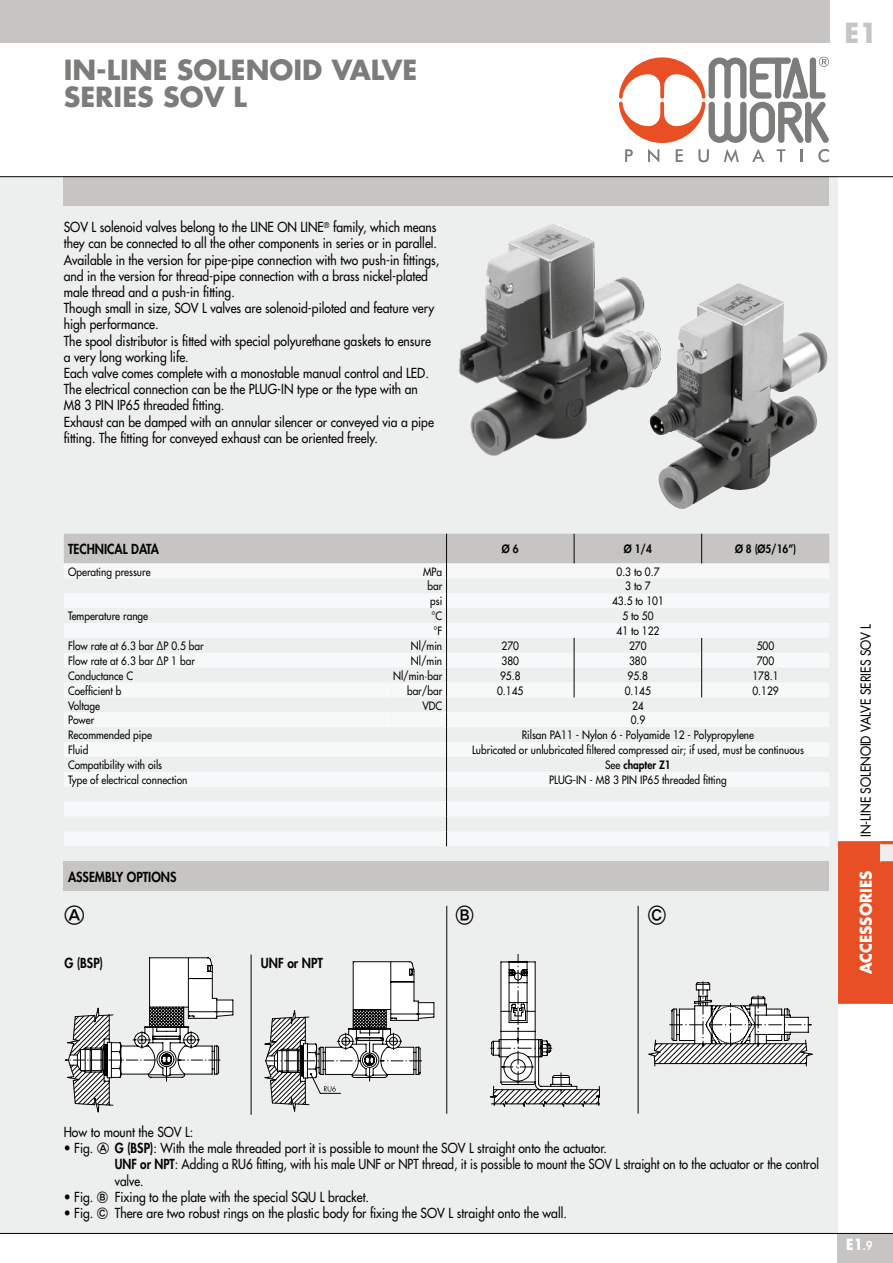
<style>
.page{position:relative;width:893px;height:1263px;background:#fff}
.page>*{position:absolute;margin:0;border:0;box-sizing:border-box;transform-origin:0 0}
.t1{font:700 27px/27px "Futura Std";color:#7c7d7b}
.t2{font:700 27px "Futura Std";color:#c6c5c4}
.t3{font:700 15.75px "Futura Std";color:#fff;scale:.95 1}
.t4{font:700 15px "Futura Std";color:#fff;scale:.9 1}
.t5{font:500 13.5px/16.2px "Futura Std";color:#040503;scale:.9 1}
.t6{font:800 13.5px "Futura Std";color:#040503;scale:.9 1}
.t7{font:500 11.25px "Futura Std";color:#040503;scale:.9 1}
.t8{font:800 11.25px "Futura Std";color:#040503;scale:.9 1}
.s1{font-weight:500}
.s2{font-weight:800}
.s3{font-weight:800;font-size:12px}
</style>
<div class="page">
<div style="left:838px;top:1233px;width:55px;height:30px;background:#c6c5c4"></div>
<div style="left:0;top:0;width:829px;height:43px;background:#c6c5c4"></div>
<svg style="left:625px;top:149px;width:8px;height:13px"></svg>
<svg style="left:648px;top:149px;width:11px;height:13px"></svg>
<svg style="left:676px;top:149px;width:7px;height:13px"></svg>
<svg style="left:698px;top:149px;width:11px;height:13px"></svg>
<svg style="left:724px;top:149px;width:15px;height:13px"></svg>
<svg style="left:752px;top:149px;width:12px;height:13px"></svg>
<svg style="left:777px;top:149px;width:8px;height:13px"></svg>
<svg style="left:800px;top:149px;width:2px;height:13px"></svg>
<svg style="left:818px;top:149px;width:11px;height:13px"></svg>
<svg style="left:619px;top:57px;width:210px;height:86px"></svg>
<div style="left:838px;top:840px;width:55px;height:165px;background:#e94f24"></div>
<hr style="left:838px;top:838px;width:55px;height:3px;background:#fff">
<hr style="left:838px;top:1004px;width:55px;height:3px;background:#fff">
<div style="left:880px;top:843px;width:13px;height:20px;background:#edeeee"></div>
<svg style="left:880px;top:841px;width:13px;height:3px"></svg>
<svg style="left:880px;top:861px;width:13px;height:2px"></svg>
<div style="left:0;top:176px;width:838px;height:1057px;background:#edeeee"></div>
<div style="left:64px;top:176px;width:765px;height:30px;background:#c6c5c4"></div>
<hr style="left:0;top:176px;width:893px;height:1px;background:#040503">
<hr style="left:0;top:1233px;width:893px;height:1px;background:#040503">
<div style="left:64px;top:861px;width:765px;height:30px;background:#c6c5c4"></div>
<svg style="left:65px;top:957px;width:169px;height:155px"></svg>
<hr style="left:446px;top:906px;width:1px;height:208px;background:#040503">
<hr style="left:638px;top:906px;width:1px;height:208px;background:#040503">
<svg style="left:64px;top:534px;width:765px;height:312px"></svg>
<svg style="left:490px;top:954px;width:109px;height:153px"></svg>
<svg style="left:648px;top:981px;width:165px;height:86px"></svg>
<svg style="left:264px;top:951px;width:183px;height:160px"></svg>
<hr style="left:251px;top:954px;width:1px;height:161px;background:#040503">
<img style="left:459px;top:224px;width:190px;height:232px">
<img style="left:649px;top:283px;width:178px;height:226px">
<h1 class="t1" style="left:64px;top:56px;width:355px">IN-LINE SOLENOID VALVE<br>SERIES SOV L</h1>
<h1 class="t2" style="left:844px;top:14px;width:35px">E1</h1>
<p class="t5" style="left:64px;top:219px;width:419px">SOV L solenoid valves belong to the LINE ON LINE<sup>®</sup> family, which means they can be connected to all the other components in series or in parallel.<br>Available in the version for pipe-pipe connection with two push-in fittings, and in the version for thread-pipe connection with a brass nickel-plated male thread and a push-in fitting.<br>Though small in size, SOV L valves are solenoid-piloted and feature very high performance.<br>The spool distributor is fitted with special polyurethane gaskets to ensure a very long working life.<br>Each valve comes complete with a monostable manual control and LED.<br>The electrical connection can be the PLUG-IN type or the type with an<br>M8 3 PIN IP65 threaded fitting.<br>Exhaust can be damped with an annular silencer or conveyed via a pipe fitting. The fitting for conveyed exhaust can be oriented freely.</p>
<p class="t6" style="left:68px;top:541px;width:103px">TECHNICAL DATA</p>
<p class="t8" style="left:502px;top:542px;width:20px">Ø 6</p>
<p class="t8" style="left:624px;top:542px;width:33px">Ø 1/4</p>
<p class="t8" style="left:735px;top:542px;width:69px">Ø 8 (Ø5/16”)</p>
<p class="t7" style="left:68px;top:564px;width:93px">Operating pressure</p>
<p class="t7" style="left:423px;top:564px;width:23px">MPa</p>
<p class="t7" style="left:616px;top:564px;width:49px">0.3 to 0.7</p>
<p class="t7" style="left:427px;top:579px;width:18px">bar</p>
<p class="t7" style="left:625px;top:579px;width:30px">3 to 7</p>
<p class="t7" style="left:430px;top:594px;width:15px">psi</p>
<p class="t7" style="left:612px;top:594px;width:59px">43.5 to 101</p>
<p class="t7" style="left:68px;top:609px;width:91px">Temperature range</p>
<p class="t7" style="left:431px;top:609px;width:13px">°C</p>
<p class="t7" style="left:622px;top:609px;width:36px">5 to 50</p>
<p class="t7" style="left:433px;top:624px;width:11px">°F</p>
<p class="t7" style="left:616px;top:624px;width:49px">41 to 122</p>
<p class="t7" style="left:68px;top:639px;width:152px">Flow rate at 6.3 bar ∆P 0.5 bar</p>
<p class="t7" style="left:411px;top:639px;width:36px">Nl/min</p>
<p class="t7" style="left:501px;top:639px;width:21px">270</p>
<p class="t7" style="left:629px;top:639px;width:21px">270</p>
<p class="t7" style="left:757px;top:639px;width:21px">500</p>
<p class="t7" style="left:68px;top:654px;width:142px">Flow rate at 6.3 bar ∆P 1 bar</p>
<p class="t7" style="left:411px;top:654px;width:36px">Nl/min</p>
<p class="t7" style="left:501px;top:654px;width:21px">380</p>
<p class="t7" style="left:629px;top:654px;width:21px">380</p>
<p class="t7" style="left:757px;top:654px;width:21px">700</p>
<p class="t7" style="left:68px;top:668px;width:74px">Conductance C</p>
<p class="t7" style="left:393px;top:668px;width:56px">Nl/min·bar</p>
<p class="t7" style="left:500px;top:668px;width:24px">95.8</p>
<p class="t7" style="left:628px;top:668px;width:24px">95.8</p>
<p class="t7" style="left:752px;top:668px;width:31px">178.1</p>
<p class="t7" style="left:68px;top:683px;width:61px">Coefficient b</p>
<p class="t7" style="left:407px;top:683px;width:41px">bar/bar</p>
<p class="t7" style="left:497px;top:683px;width:31px">0.145</p>
<p class="t7" style="left:625px;top:683px;width:31px">0.145</p>
<p class="t7" style="left:752px;top:683px;width:31px">0.129</p>
<p class="t7" style="left:68px;top:698px;width:37px">Voltage</p>
<p class="t7" style="left:422px;top:698px;width:24px">VDC</p>
<p class="t7" style="left:632px;top:698px;width:15px">24</p>
<p class="t7" style="left:68px;top:713px;width:31px">Power</p>
<p class="t7" style="left:631px;top:713px;width:18px">0.9</p>
<p class="t7" style="left:68px;top:728px;width:95px">Recommended pipe</p>
<p class="t7" style="left:522px;top:728px;width:260px">Rilsan PA11 - Nylon 6 - Polyamide 12 - Polypropylene</p>
<p class="t7" style="left:68px;top:743px;width:24px">Fluid</p>
<p class="t7" style="left:472px;top:743px;width:370px">Lubricated or unlubricated filtered compressed air; if used, must be continuous</p>
<p class="t7" style="left:68px;top:758px;width:106px">Compatibility with oils</p>
<p class="t8" style="left:605px;top:758px;width:74px"><span class="s1">See</span> chapter Z1</p>
<p class="t7" style="left:68px;top:773px;width:134px">Type of electrical connection</p>
<p class="t7" style="left:549px;top:773px;width:199px">PLUG-IN - M8 3 PIN IP65 threaded fitting</p>
<p class="t6" style="left:68px;top:868px;width:122px">ASSEMBLY OPTIONS</p>
<p class="t6" style="left:64px;top:955px;width:44px">G (BSP)</p>
<p class="t6" style="left:261px;top:955px;width:71px">UNF or NPT</p>
<p class="t5" style="left:858px;top:837px;width:238px;rotate:-90deg">IN-LINE SOLENOID VALVE SERIES SOV L</p>
<p class="t3" style="left:855px;top:974px;width:111px;rotate:-90deg">ACCESSORIES</p>
<p class="t5" style="left:64px;top:1124px;width:146px">How to mount the SOV L:</p>
<p class="t5" style="left:64px;top:1140px;width:34px">• Fig.</p>
<p class="t5" style="left:115px;top:1140px;width:784px"><span class="s2">G (BSP)</span>: With the male threaded port it is possible to mount the SOV L straight onto the actuator.<br><span class="s2">UNF or NPT</span>: Adding a RU6 fitting, with his male UNF or NPT thread, it is possible to mount the SOV L straight on to the actuator or the control valve.</p>
<p class="t5" style="left:64px;top:1189px;width:34px">• Fig.</p>
<p class="t5" style="left:115px;top:1189px;width:284px">Fixing to the plate with the special SQU L bracket.</p>
<p class="t5" style="left:64px;top:1205px;width:34px">• Fig.</p>
<p class="t5" style="left:115px;top:1205px;width:504px">There are two robust rings on the plastic body for fixing the SOV L straight onto the wall.</p>
<p class="t4" style="left:846px;top:1234px;width:31px">E1<span class="s3">.9</span></p>
</div>
